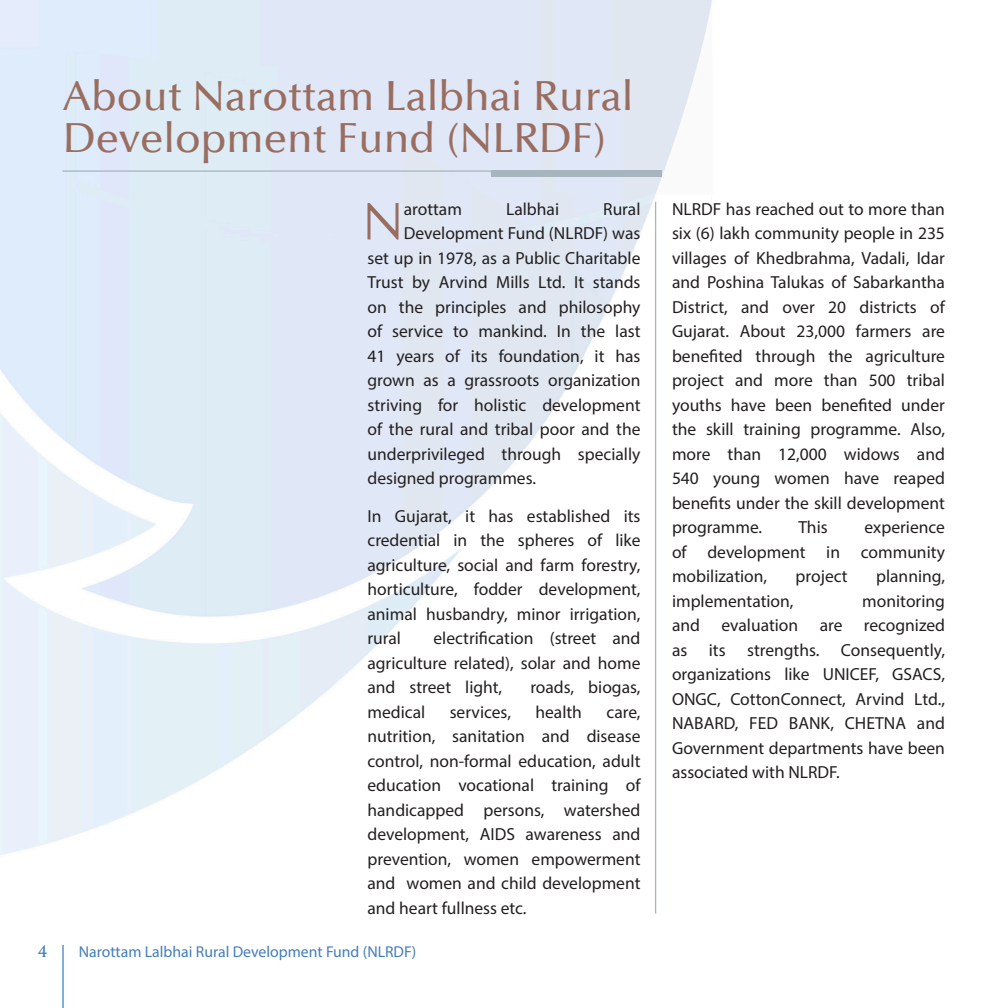
<style>
.page{position:relative;width:1008px;height:1008px;background:#fff}
.page>*{position:absolute;margin:0;border:0;box-sizing:border-box;transform-origin:0 0}
._002_Running_Text{font:53.55px "Optima";color:#996e61}
._001_Main_Heading{font:500 42px "Optima";color:#996e61}
._002_Running_Text-2{font:17.5px/24.5px "Myriad Pro";color:#231f20;text-align:justify}
.t1{font:15.75px "Myriad Pro";color:#437dba}
.t2{font:700 15.75px "Trajan Pro";color:#437dba}
</style>
<div class="page">
<hr style="left:62px;top:945px;width:2px;height:63px;background:#71a3d6">
<hr style="left:63px;top:170px;width:598px;height:2px;background:#a7b6be">
<div style="left:491px;top:170px;width:170px;height:7px;background:#a7b6be"></div>
<hr style="left:655px;top:202px;width:1px;height:712px;background:#a7b6be">
<p class="_001_Main_Heading" style="left:63px;top:72px;width:572px">About Narottam Lalbhai Rural</p>
<p class="_001_Main_Heading" style="left:63px;top:114px;width:545px">Development Fund (NLRDF)</p>
<p class="_002_Running_Text" style="left:362px;top:194px;width:43px">N</p>
<p class="_002_Running_Text-2" style="left:404px;top:197px;width:60px">arottam</p>
<p class="_002_Running_Text-2" style="left:506px;top:197px;width:55px">Lalbhai</p>
<p class="_002_Running_Text-2" style="left:603px;top:197px;width:39px">Rural</p>
<p class="_002_Running_Text-2" style="left:404px;top:221px;width:238px">Development Fund (NLRDF) was</p>
<p class="_002_Running_Text-2" style="left:368px;top:246px;width:274px">set up in 1978, as a Public Charitable</p>
<p class="_002_Running_Text-2" style="left:368px;top:270px;width:275px">Trust by Arvind Mills Ltd. It stands</p>
<p class="_002_Running_Text-2" style="left:368px;top:295px;width:274px">on the principles and philosophy</p>
<p class="_002_Running_Text-2" style="left:368px;top:319px;width:275px">of service to mankind. In the last</p>
<p class="_002_Running_Text-2" style="left:368px;top:344px;width:275px">41 years of its foundation, it has</p>
<p class="_002_Running_Text-2" style="left:368px;top:368px;width:274px">grown as a grassroots organization</p>
<p class="_002_Running_Text-2" style="left:368px;top:393px;width:274px">striving for holistic development</p>
<p class="_002_Running_Text-2" style="left:368px;top:417px;width:274px">of the rural and tribal poor and the</p>
<p class="_002_Running_Text-2" style="left:368px;top:442px;width:274px">underprivileged through specially</p>
<p class="_002_Running_Text-2" style="left:368px;top:466px;width:170px">designed programmes.</p>
<p class="_002_Running_Text-2" style="left:368px;top:503px;width:275px">In Gujarat, it has established its credential in the spheres of like agriculture, social and farm forestry, horticulture, fodder development, animal husbandry, minor irrigation, rural</p>
<p class="_002_Running_Text-2" style="left:368px;top:626px;width:275px;text-indent:66px">electrification (street and agriculture related), solar and home and street light,</p>
<p class="_002_Running_Text-2" style="left:530px;top:675px;width:112px">roads, biogas,</p>
<p class="_002_Running_Text-2" style="left:368px;top:699px;width:59px">medical</p>
<p class="_002_Running_Text-2" style="left:450px;top:699px;width:63px">services,</p>
<p class="_002_Running_Text-2" style="left:535px;top:699px;width:48px">health</p>
<p class="_002_Running_Text-2" style="left:368px;top:699px;width:275px;text-indent:239px">care, nutrition, sanitation and disease control, non-formal education, adult education vocational training of handicapped persons, watershed development, AIDS awareness and prevention, women empowerment and women and child development and heart fullness etc.</p>
<p class="t2" style="left:38px;top:941px;width:11px">4</p>
<p class="t1" style="left:79px;top:942px;width:339px">Narottam Lalbhai Rural Development Fund (NLRDF)</p>
<p class="_002_Running_Text-2" style="left:672px;top:197px;width:275px">NLRDF has reached out to more than six (6) lakh community people in 235 villages of Khedbrahma, Vadali, Idar and Poshina Talukas of Sabarkantha District, and over 20 districts of Gujarat. About 23,000 farmers are benefited through the agriculture project and more than 500 tribal youths have been benefited under the skill training programme. Also, more than 12,000 widows and 540 young women have reaped benefits under the skill development programme.</p>
<p class="_002_Running_Text-2" style="left:798px;top:515px;width:31px">This</p>
<p class="_002_Running_Text-2" style="left:672px;top:515px;width:274px;text-indent:193px">experience of development in community mobilization,</p>
<p class="_002_Running_Text-2" style="left:796px;top:564px;width:53px">project</p>
<p class="_002_Running_Text-2" style="left:876px;top:564px;width:70px">planning,</p>
<p class="_002_Running_Text-2" style="left:672px;top:589px;width:123px">implementation,</p>
<p class="_002_Running_Text-2" style="left:672px;top:589px;width:275px;text-indent:190px">monitoring and evaluation are recognized as its strengths. Consequently, organizations like UNICEF, GSACS, ONGC, CottonConnect, Arvind Ltd., NABARD, FED BANK, CHETNA and Government departments have been associated with NLRDF.</p>
</div>
